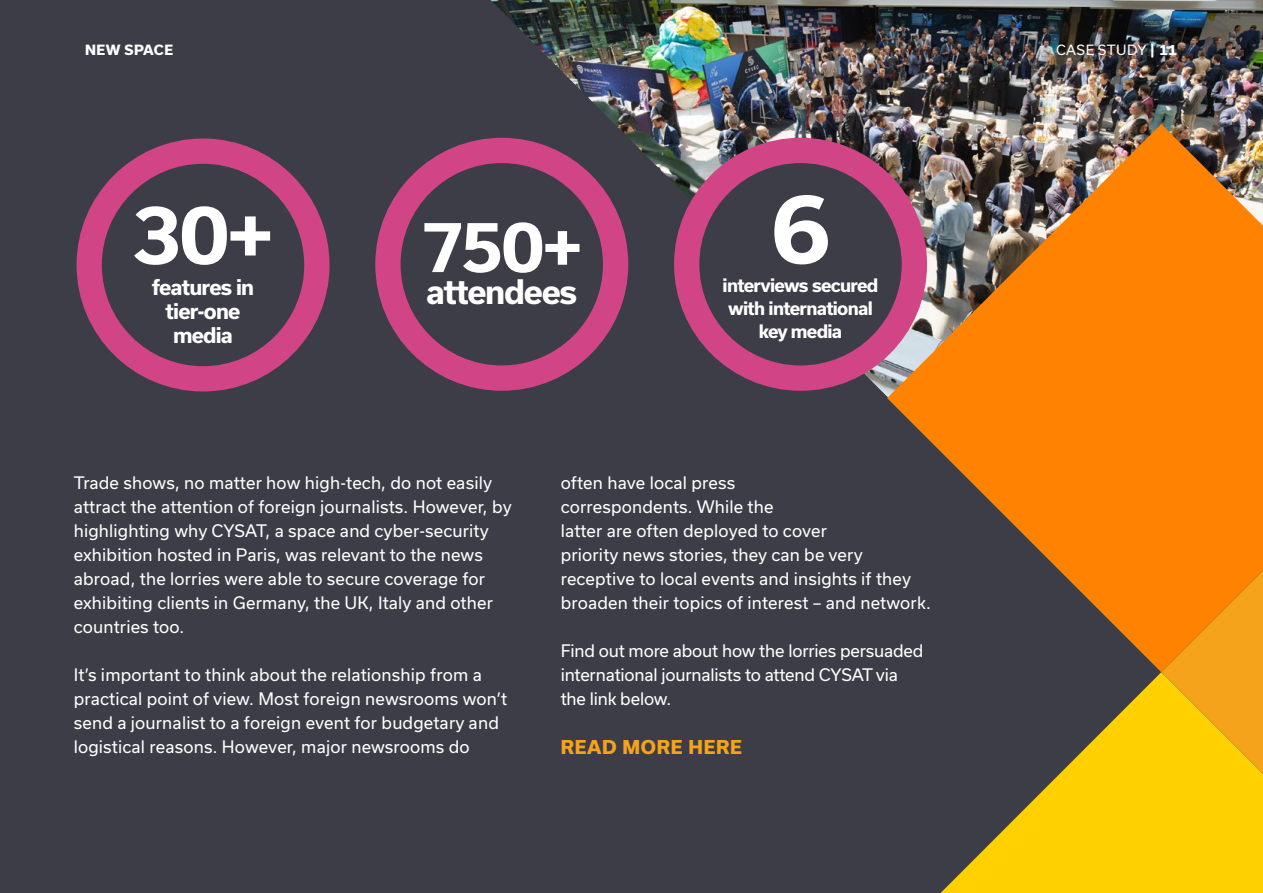
<style>
.page{position:relative;width:1263px;height:893px;background:#3d3d47}
.page>*{position:absolute;margin:0;border:0;box-sizing:border-box;transform-origin:0 0}
.t1{font:700 91.8px "Usual";color:#fff}
.t2{font:700 77.55px "Usual";color:#fff}
.t3{font:700 66.75px "Usual";color:#fff}
.t4{font:700 32.25px "Usual";letter-spacing:-.04em;color:#fff}
.t5{font:700 20.7px/24px "Usual";letter-spacing:-.04em;color:#fff;text-align:center}
.t6{font:800 18.3px "Usual";letter-spacing:.035em;color:#f5a31a}
.t7{font:700 17.7px/22.5px "Usual";letter-spacing:-.04em;color:#fff;text-align:center}
.t8{font:16.5px/24px "Usual";letter-spacing:.01em;color:#fff}
.t9{font:16.5px/24px "Usual";letter-spacing:-.01em;color:#fff}
.t10{font:13.5px "Usual";letter-spacing:.035em;color:#fff}
.t11{font:800 13.5px "Usual";letter-spacing:.035em;color:#fff}
.s1{font-weight:800}
</style>
<div class="page">
<img style="left:490px;top:0;width:773px;height:397px">
<svg style="left:887px;top:124px;width:376px;height:548px;fill:#ff8200"></svg>
<svg style="left:940px;top:672px;width:323px;height:221px;fill:#ffd100"></svg>
<svg style="left:77px;top:138px;width:253px;height:253px"></svg>
<svg style="left:375px;top:138px;width:253px;height:253px"></svg>
<svg style="left:674px;top:138px;width:253px;height:253px"></svg>
<p class="t11" style="left:85px;top:42px;width:90px">NEW SPACE</p>
<p class="t10" style="left:1056px;top:42px;width:122px">CASE STUDY <span class="s1">| 11</span></p>
<h2 class="t2" style="left:132px;top:190px;width:144px">30+</h2>
<p class="t5" style="left:152px;top:275px;width:104px">features in tier-one media</p>
<h1 class="t1" style="left:771px;top:176px;width:61px">6</h1>
<p class="t7" style="left:728px;top:297px;width:146px">with international key media</p>
<h3 class="t3" style="left:421px;top:209px;width:164px">750+</h3>
<h3 class="t4" style="left:426px;top:274px;width:152px">attendees</h3>
<p class="t7" style="left:723px;top:275px;width:157px">interviews secured</p>
<p class="t8" style="left:74px;top:470px;width:439px">Trade shows, no matter how high-tech, do not easily attract the attention of foreign journalists. However, by highlighting why CYSAT, a space and cyber-security exhibition hosted in Paris, was relevant to the news abroad, the lorries were able to secure coverage for exhibiting clients in Germany, the UK, Italy and other countries too.</p>
<p class="t8" style="left:74px;top:662px;width:435px">It’s important to think about the relationship from a practical point of view. Most foreign newsrooms won’t send a journalist to a foreign event for budgetary and logistical reasons. However, major newsrooms do</p>
<p class="t8" style="left:561px;top:470px;width:372px">often have local press<br>correspondents. While the<br>latter are often deployed to cover<br>priority news stories, they can be very receptive to local events and insights if they broaden their topics of interest – and network.</p>
<p class="t9" style="left:561px;top:639px;width:364px">Find out more about how the lorries persuaded international journalists to attend CYSAT via the link below.</p>
<p class="t6" style="left:561px;top:736px;width:183px">READ MORE HERE</p>
</div>
